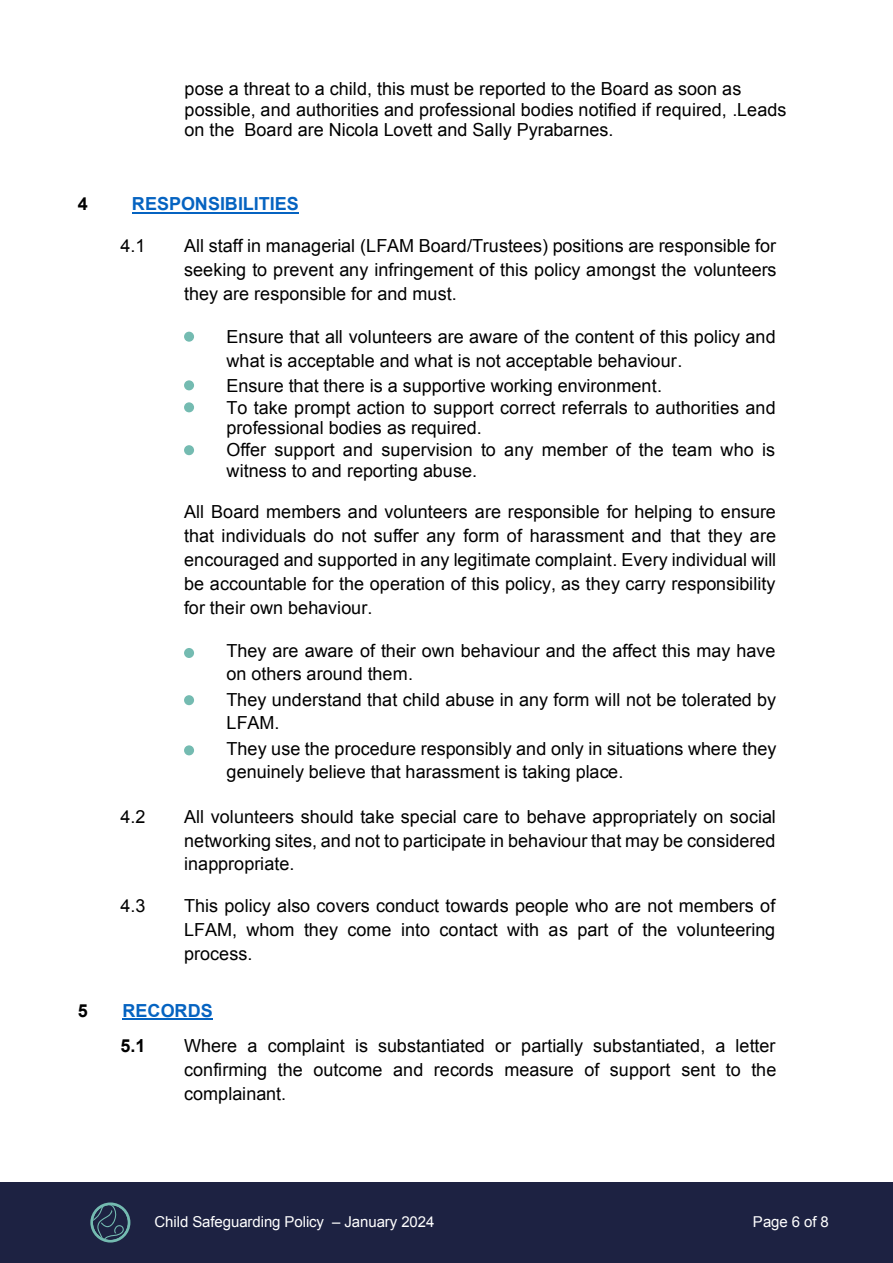
<style>
.page{position:relative;width:893px;height:1263px;background:#fff}
.page>*{position:absolute;margin:0;border:0;box-sizing:border-box;transform-origin:0 0}
.t1{font:18px/23.9px "Arial";letter-spacing:.005em;color:#000}
.t2{font:700 18px "Arial";color:#0563c1}
.t3{font:700 18px "Arial";color:#000}
.t4{font:15px "Arial";letter-spacing:-.005em;color:#fff}
</style>
<div class="page">
<hr style="left:132px;top:212px;width:167px;height:2px;background:#0563c1">
<hr style="left:123px;top:1018px;width:90px;height:2px;background:#0563c1">
<div style="left:184px;top:332px;width:10px;height:10px;background:#74bbb1;border-radius:50%"></div>
<div style="left:184px;top:380px;width:10px;height:10px;background:#74bbb1;border-radius:50%"></div>
<div style="left:184px;top:402px;width:10px;height:10px;background:#74bbb1;border-radius:50%"></div>
<div style="left:184px;top:445px;width:10px;height:10px;background:#74bbb1;border-radius:50%"></div>
<div style="left:184px;top:648px;width:10px;height:10px;background:#74bbb1;border-radius:50%"></div>
<div style="left:184px;top:695px;width:10px;height:10px;background:#74bbb1;border-radius:50%"></div>
<div style="left:184px;top:745px;width:10px;height:10px;background:#74bbb1;border-radius:50%"></div>
<div style="left:0;top:1182px;width:893px;height:81px;background:#1d2242"></div>
<svg style="left:90px;top:1202px;width:40px;height:41px"></svg>
<svg style="left:93px;top:1205px;width:35px;height:35px"></svg>
<svg style="left:93px;top:1205px;width:31px;height:35px"></svg>
<p class="t1" style="left:185px;top:78px;width:603px;line-height:20.7px">pose a threat to a child, this must be reported to the Board as soon as possible, and authorities and professional bodies notified if required, .Leads on the Board are Nicola Lovett and Sally Pyrabarnes.</p>
<p class="t3" style="left:78px;top:192px;width:12px">4</p>
<p class="t2" style="left:132px;top:192px;width:168px">RESPONSIBILITIES</p>
<p class="t1" style="left:120px;top:234px;width:27px">4.1</p>
<p class="t1" style="left:184px;top:234px;width:594px;text-align:justify">All staff in managerial (LFAM Board/Trustees) positions are responsible for seeking to prevent any infringement of this policy amongst the volunteers they are responsible for and must.</p>
<p class="t1" style="left:227px;top:325px;width:551px">Ensure that all volunteers are aware of the content of this policy and what is acceptable and what is not acceptable behaviour.<br>Ensure that there is a supportive working environment.</p>
<p class="t1" style="left:226px;top:397px;width:551px;line-height:21.1px">To take prompt action to support correct referrals to authorities and professional bodies as required.<br>Offer support and supervision to any member of the team who is witness to and reporting abuse.</p>
<p class="t1" style="left:184px;top:500px;width:593px;text-align:justify">All Board members and volunteers are responsible for helping to ensure that individuals do not suffer any form of harassment and that they are encouraged and supported in any legitimate complaint. Every individual will be accountable for the operation of this policy, as they carry responsibility for their own behaviour.</p>
<p class="t1" style="left:226px;top:639px;width:551px;line-height:23.2px">They are aware of their own behaviour and the affect this may have on others around them.</p>
<p class="t1" style="left:226px;top:688px;width:551px;line-height:23.2px">They understand that child abuse in any form will not be tolerated by<br>LFAM.</p>
<p class="t1" style="left:227px;top:737px;width:551px">They use the procedure responsibly and only in situations where they genuinely believe that harassment is taking place.</p>
<p class="t1" style="left:120px;top:805px;width:27px">4.2</p>
<p class="t1" style="left:184px;top:805px;width:593px;text-align:justify">All volunteers should take special care to behave appropriately on social networking sites, and not to participate in behaviour that may be considered inappropriate.</p>
<p class="t1" style="left:120px;top:894px;width:27px">4.3</p>
<p class="t1" style="left:184px;top:894px;width:593px;text-align:justify">This policy also covers conduct towards people who are not members of LFAM, whom they come into contact with as part of the volunteering process.</p>
<p class="t3" style="left:78px;top:998px;width:12px">5</p>
<p class="t2" style="left:123px;top:998px;width:92px">RECORDS</p>
<p class="t3" style="left:120px;top:1034px;width:27px">5.1</p>
<p class="t1" style="left:184px;top:1034px;width:594px;text-align:justify">Where a complaint is substantiated or partially substantiated, a letter confirming the outcome and records measure of support sent to the complainant.</p>
<p class="t4" style="left:155px;top:1211px;width:281px">Child Safeguarding Policy – January 2024</p>
<p class="t4" style="left:753px;top:1211px;width:78px">Page 6 of 8</p>
</div>
